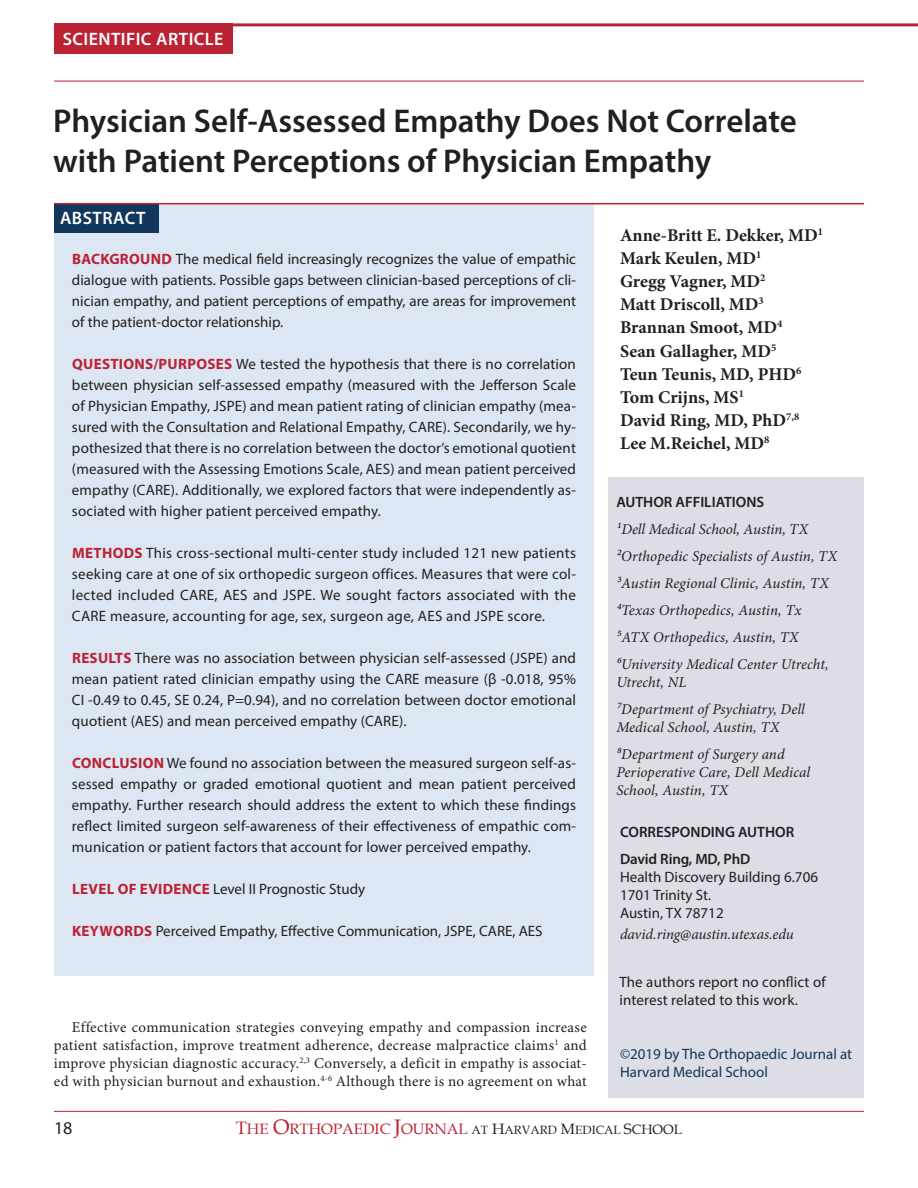
<style>
.page{position:relative;width:918px;height:1188px;background:#fff}
.page>*{position:absolute;margin:0;border:0;box-sizing:border-box;transform-origin:0 0}
.t1{font:600 33px/39.6px "Myriad Pro";color:#231f20}
.t2{font:700 18px/23.1px "Minion Pro";color:#231f20}
.t3{font:600 18px "Myriad Pro";letter-spacing:.025em;color:#fff}
.t4{font:18px "Myriad Pro";color:#231f20}
.t5{font:15px/21px "Myriad Pro";letter-spacing:.005em;color:#231f20;text-align:justify}
.t6{font:italic 15px/27px "Minion Pro";color:#231f20}
.t7{font:15px/18px "Minion Pro";letter-spacing:.015em;color:#231f20;text-align:justify}
.t8{font:600 15px/27px "Myriad Pro";color:#231f20}
.t9{font:15px/18px "Myriad Pro";color:#11375d}
.t10{font:15px "Book Antiqua";color:#b23}
.s1{font-weight:700;color:#b23}
.s2{font-size:18px}
.s3{font-size:21px}
.s4{font-size:12px;color:#231f20}
.s5{color:#231f20}
.s6{font-size:13.5px;color:#231f20}
</style>
<div class="page">
<div style="left:54px;top:23px;width:178px;height:31px;background:#b23"></div>
<div style="left:54px;top:203px;width:539px;height:773px;background:#dce7f3"></div>
<hr style="left:55px;top:23px;width:863px;height:3px;background:#b23">
<div style="left:608px;top:477px;width:256px;height:621px;background:#dddde5"></div>
<div style="left:54px;top:204px;width:104px;height:29px;background:#11375d"></div>
<hr style="left:54px;top:81px;width:810px;height:1px;background:#b23">
<hr style="left:54px;top:203px;width:810px;height:1px;background:#b23">
<hr style="left:54px;top:1111px;width:810px;height:1px;background:#b23">
<p class="t3" style="left:63px;top:28px;width:162px">SCIENTIFIC ARTICLE</p>
<h1 class="t1" style="left:53px;top:101px;width:745px">Physician Self-Assessed Empathy Does Not Correlate with Patient Perceptions of Physician Empathy</h1>
<p class="t3" style="left:60px;top:206px;width:87px">ABSTRACT</p>
<p class="t5" style="left:72px;top:248px;width:506px"><span class="s1">BACKGROUND</span> The medical field increasingly recognizes the value of empathic dialogue with patients. Possible gaps between clinician-based perceptions of cli&shy;nician empathy, and patient perceptions of empathy, are areas for improvement of the patient-doctor relationship.</p>
<p class="t5" style="left:72px;top:353px;width:506px"><span class="s1">QUESTIONS/PURPOSES</span> We tested the hypothesis that there is no correlation between physician self-assessed empathy (measured with the Jefferson Scale of Physician Empathy, JSPE) and mean patient rating of clinician empathy (mea&shy;sured with the Consultation and Relational Empathy, CARE). Secondarily, we hy&shy;pothesized that there is no correlation between the doctor’s emotional quotient (measured with the Assessing Emotions Scale, AES) and mean patient perceived empathy (CARE). Additionally, we explored factors that were independently as&shy;sociated with higher patient perceived empathy.</p>
<p class="t5" style="left:72px;top:542px;width:506px"><span class="s1">METHODS</span> This cross-sectional multi-center study included 121 new patients seeking care at one of six orthopedic surgeon offices. Measures that were col&shy;lected included CARE, AES and JSPE. We sought factors associated with the CARE measure, accounting for age, sex, surgeon age, AES and JSPE score.</p>
<p class="t5" style="left:72px;top:647px;width:506px"><span class="s1">RESULTS</span> There was no association between physician self-assessed (JSPE) and mean patient rated clinician empathy using the CARE measure (β -0.018, 95% CI -0.49 to 0.45, SE 0.24, P=0.94), and no correlation between doctor emotional quotient (AES) and mean perceived empathy (CARE).</p>
<p class="t5" style="left:72px;top:752px;width:506px"><span class="s1">CONCLUSION</span> We found no association between the measured surgeon self-as&shy;sessed empathy or graded emotional quotient and mean patient perceived empathy. Further research should address the extent to which these findings reflect limited surgeon self-awareness of their effectiveness of empathic com&shy;munication or patient factors that account for lower perceived empathy.</p>
<p class="t5" style="left:72px;top:878px;width:295px"><span class="s1">LEVEL OF EVIDENCE</span> Level II Prognostic Study</p>
<p class="t5" style="left:72px;top:920px;width:472px"><span class="s1">KEYWORDS</span> Perceived Empathy, Effective Communication, JSPE, CARE, AES</p>
<p class="t7" style="left:54px;top:1018px;width:534px;text-indent:18px">Effective communication strategies conveying empathy and compassion increase patient satisfaction, improve treatment adherence, decrease malpractice claims<sup>1</sup> and improve physician diagnostic accuracy.<sup>2,3</sup> Conversely, a deficit in empathy is associat&shy;ed with physician burnout and exhaustion.<sup>4-6</sup> Although there is no agreement on what</p>
<p class="t2" style="left:620px;top:224px;width:205px">Anne-Britt E. Dekker, MD<sup>1<br></sup>Mark Keulen, MD<sup>1<br></sup>Gregg Vagner, MD<sup>2<br></sup>Matt Driscoll, MD<sup>3<br></sup>Brannan Smoot, MD<sup>4<br></sup>Sean Gallagher, MD<sup>5<br></sup>Teun Teunis, MD, PHD<sup>6<br></sup>Tom Crijns, MS<sup>1<br></sup>David Ring, MD, PhD<sup>7,8<br></sup>Lee M.Reichel, MD<sup>8</sup></p>
<p class="t8" style="left:616px;top:488px;width:149px">AUTHOR AFFILIATIONS</p>
<p class="t6" style="left:616px;top:515px;width:223px">1Dell Medical School, Austin, TX 2Orthopedic Specialists of Austin, TX 3Austin Regional Clinic, Austin, TX 4Texas Orthopedics, Austin, Tx 5ATX Orthopedics, Austin, TX 6University Medical Center Utrecht,</p>
<p class="t6" style="left:616px;top:668px;width:190px">Utrecht, NL<br>7Department of Psychiatry, Dell</p>
<p class="t6" style="left:616px;top:713px;width:170px">Medical School, Austin, TX<br>8Department of Surgery and</p>
<p class="t6" style="left:616px;top:763px;width:195px;line-height:18px">Perioperative Care, Dell Medical<br>School, Austin, TX</p>
<p class="t8" style="left:620px;top:818px;width:176px">CORRESPONDING AUTHOR<br>David Ring, MD, PhD</p>
<p class="t5" style="left:620px;top:867px;width:200px;line-height:18px;text-align:left">Health Discovery Building 6.706<br>1701 Trinity St.<br>Austin, TX 78712</p>
<p class="t6" style="left:620px;top:920px;width:175px">david.ring@austin.utexas.edu</p>
<p class="t5" style="left:619px;top:973px;width:208px;line-height:18px">The authors report no conflict of interest related to this work.</p>
<p class="t9" style="left:620px;top:1045px;width:234px">©2019 by The Orthopaedic Journal at<br>Harvard Medical School</p>
<p class="t4" style="left:54px;top:1117px;width:20px">18</p>
<p class="t10" style="left:236px;top:1118px;width:448px"><span class="s2">T</span>HE <span class="s3">O</span>RTHOPAEDIC <span class="s3">J</span>OURNAL <span class="s4">AT</span> <span class="s5">H</span><span class="s4">ARVARD</span> <span class="s5">M</span><span class="s4">EDICAL</span> <span class="s5">S</span><span class="s6">CHOOL</span></p>
</div>
